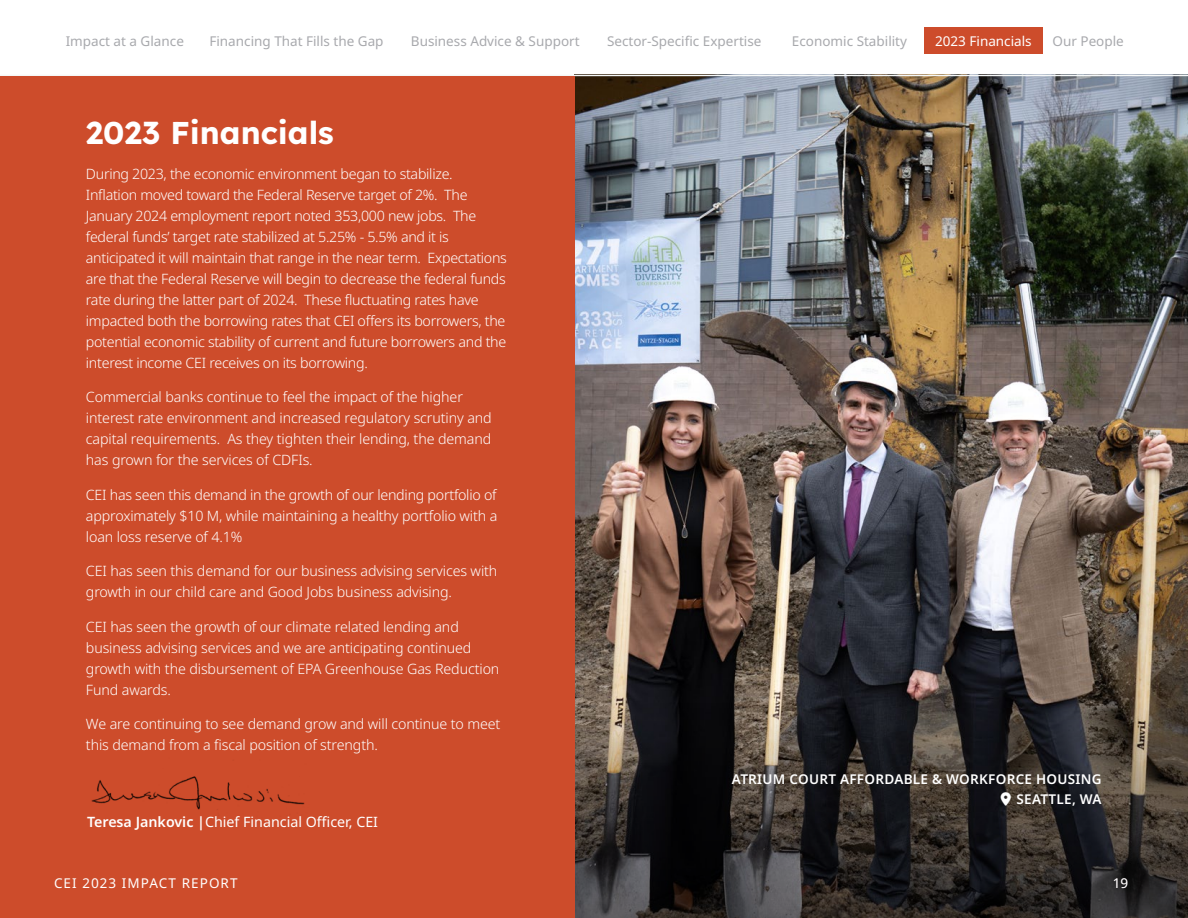
<style>
.page{position:relative;width:1188px;height:918px;background:#fff}
.page>*{position:absolute;margin:0;border:0;box-sizing:border-box;transform-origin:0 0}
.H1_-_Section_Introduction{font:31.5px "Lexend";color:#fff}
.P1_-_Regular__Black{font:300 14.25px/21px "Noto Sans";letter-spacing:-.01em;color:#fff}
.Body_9_5_light{font:14.25px "Noto Sans";color:#fff}
.t1{font:13.5px "Noto Sans";color:#a8a9ad}
.P1_-_Regular__Black-2{font:600 13.5px/19.5px "Noto Sans";letter-spacing:.02em;color:#fff;text-align:right}
.t2{font:13.5px "Noto Sans";letter-spacing:.08em;color:#fff}
.t3{font:13.5px "Noto Sans";color:#fff}
.t4{font:13.5px "Noto Sans";letter-spacing:.03em;color:#fff}
.s1{font-weight:600}
</style>
<div class="page">
<img style="left:575px;top:74px;width:613px;height:628px">
<svg style="left:575px;top:702px;width:613px;height:216px;background:#312d2b"></svg>
<hr style="left:0;top:75px;width:1188px;height:1px;background:#f5f7f7">
<div style="left:0;top:76px;width:575px;height:842px;background:#cd4c2b"></div>
<img style="left:91px;top:776px;width:214px;height:34px">
<div style="left:924px;top:28px;width:119px;height:26px;background:#cd4c2b"></div>
<svg style="left:1001px;top:792px;width:10px;height:14px"></svg>
<p class="t1" style="left:66px;top:31px;width:120px">Impact at a Glance</p>
<p class="t1" style="left:209px;top:31px;width:176px">Financing That Fills the Gap</p>
<p class="t1" style="left:411px;top:31px;width:170px">Business Advice &amp; Support</p>
<p class="t1" style="left:607px;top:31px;width:156px">Sector-Specific Expertise</p>
<p class="t1" style="left:792px;top:31px;width:117px">Economic Stability</p>
<p class="t3" style="left:935px;top:31px;width:98px">2023 Financials</p>
<p class="t1" style="left:1053px;top:31px;width:73px">Our People</p>
<p class="H1_-_Section_Introduction" style="left:86px;top:110px;width:249px">2023 Financials</p>
<p class="P1_-_Regular__Black" style="left:86px;top:163px;width:423px">During 2023, the economic environment began to stabilize.<br>Inflation moved toward the Federal Reserve target of 2%. The January 2024 employment report noted 353,000 new jobs. The federal funds’ target rate stabilized at 5.25% - 5.5% and it is anticipated it will maintain that range in the near term. Expectations are that the Federal Reserve will begin to decrease the federal funds rate during the latter part of 2024. These fluctuating rates have impacted both the borrowing rates that CEI offers its borrowers, the potential economic stability of current and future borrowers and the interest income CEI receives on its borrowing.</p>
<p class="P1_-_Regular__Black" style="left:86px;top:387px;width:407px">Commercial banks continue to feel the impact of the higher interest rate environment and increased regulatory scrutiny and capital requirements. As they tighten their lending, the demand has grown for the services of CDFIs.</p>
<p class="P1_-_Regular__Black" style="left:86px;top:484px;width:413px;text-align:justify">CEI has seen this demand in the growth of our lending portfolio of approximately $10 M, while maintaining a healthy portfolio with a loan loss reserve of 4.1%</p>
<p class="P1_-_Regular__Black" style="left:86px;top:561px;width:413px">CEI has seen this demand for our business advising services with growth in our child care and Good Jobs business advising.</p>
<p class="P1_-_Regular__Black" style="left:86px;top:616px;width:415px">CEI has seen the growth of our climate related lending and business advising services and we are anticipating continued growth with the disbursement of EPA Greenhouse Gas Reduction Fund awards.</p>
<p class="P1_-_Regular__Black" style="left:86px;top:714px;width:416px">We are continuing to see demand grow and will continue to meet this demand from a fiscal position of strength.</p>
<p class="Body_9_5_light" style="left:87px;top:812px;width:293px"><span class="s1">Teresa Jankovic |</span>Chief Financial Officer, CEI</p>
<p class="P1_-_Regular__Black-2" style="left:732px;top:770px;width:371px">ATRIUM COURT AFFORDABLE &amp; WORKFORCE HOUSING<br>SEATTLE, WA</p>
<p class="t2" style="left:54px;top:874px;width:185px">CEI 2023 IMPACT REPORT</p>
<p class="t4" style="left:1113px;top:874px;width:17px">19</p>
</div>
